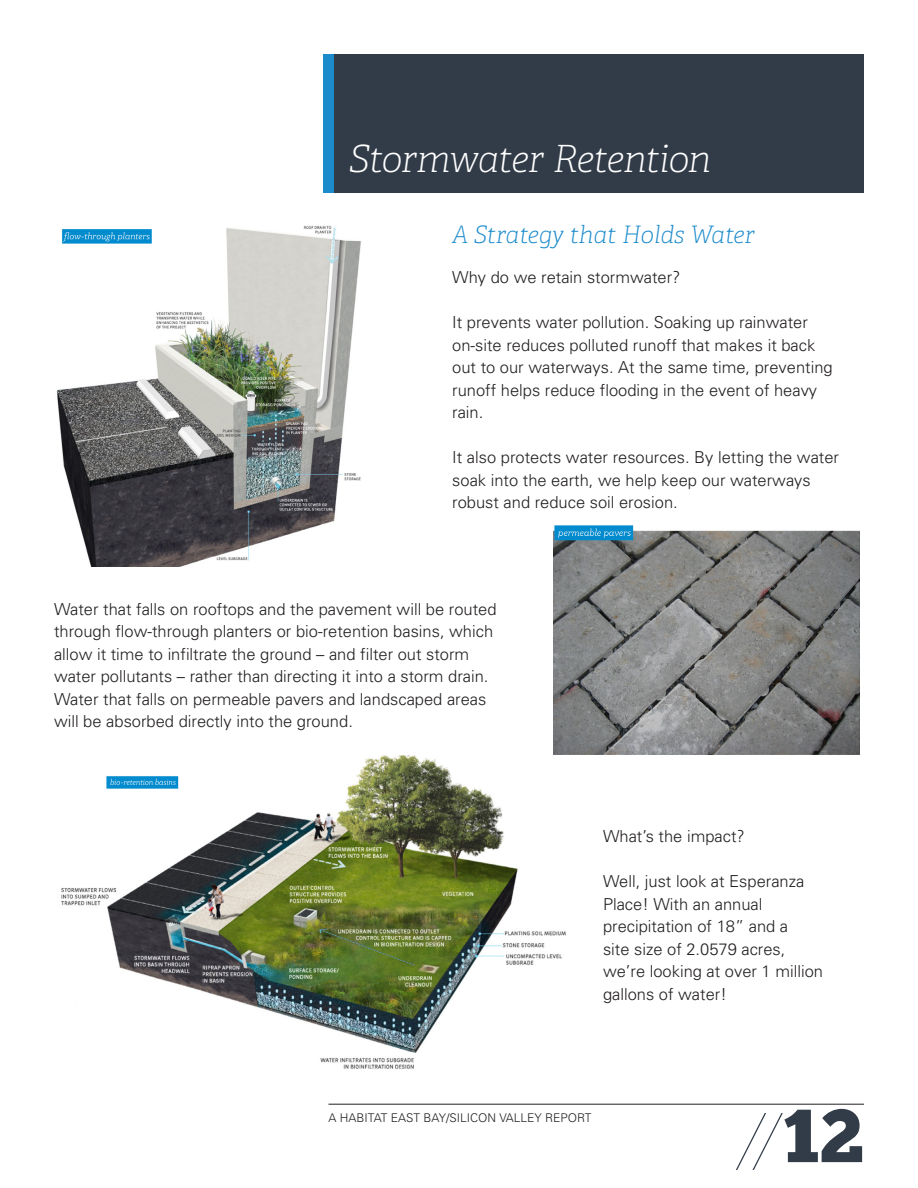
<style>
.page{position:relative;width:918px;height:1188px;background:#fff}
.page>*{position:absolute;margin:0;border:0;box-sizing:border-box;transform-origin:0 0}
.t1{font:100 61.5px "Gotham";color:#323b48}
.t2{font:italic 100 37.5px "Adelle";letter-spacing:-.025em;color:#fff}
.t3{font:italic 100 24px "Adelle";color:#1c8bcc}
.t4{font:300 16.5px/22.5px "Univers";color:#231f20}
.t5{font:300 12px "Univers";color:#231f20}
.s1{font-family:"Chunk Five";font-weight:400;font-size:75px}
</style>
<div class="page">
<div style="left:328px;top:54px;width:536px;height:138px;background:#323b48"></div>
<svg style="left:707px;top:1103px;width:157px;height:1px"></svg>
<hr style="left:328px;top:1104px;width:536px;height:1px;background:#231f20">
<div style="left:323px;top:54px;width:11px;height:138px;background:#1b8bcb"></div>
<img style="left:56px;top:225px;width:305px;height:342px">
<img style="left:554px;top:525px;width:305px;height:230px">
<img style="left:61px;top:755px;width:505px;height:314px">
<p class="t2" style="left:349px;top:136px;width:364px">Stormwater Retention</p>
<p class="t3" style="left:452px;top:220px;width:304px">A Strategy that Holds Water</p>
<p class="t4" style="left:452px;top:266px;width:230px">Why do we retain stormwater?</p>
<p class="t4" style="left:452px;top:311px;width:382px">It prevents water pollution. Soaking up rainwater on-site reduces polluted runoff that makes it back out to our waterways. At the same time, preventing runoff helps reduce flooding in the event of heavy rain.</p>
<p class="t4" style="left:452px;top:446px;width:388px">It also protects water resources. By letting the water soak into the earth, we help keep our waterways robust and reduce soil erosion.</p>
<p class="t4" style="left:54px;top:598px;width:444px">Water that falls on rooftops and the pavement will be routed through flow-through planters or bio-retention basins, which allow it time to infiltrate the ground – and filter out storm water pollutants – rather than directing it into a storm drain.</p>
<p class="t4" style="left:54px;top:688px;width:434px">Water that falls on permeable pavers and landscaped areas will be absorbed directly into the ground.</p>
<p class="t4" style="left:603px;top:825px;width:143px">What’s the impact?</p>
<p class="t4" style="left:603px;top:870px;width:222px">Well, just look at Esperanza<br>Place! With an annual precipitation of 18” and a<br>site size of 2.0579 acres, we’re looking at over 1 million gallons of water!</p>
<p class="t5" style="left:328px;top:1111px;width:265px">A HABITAT EAST BAY/SILICON VALLEY REPORT</p>
<p class="t1" style="left:737px;top:1103px;width:129px">//<span class="s1">12</span></p>
</div>
